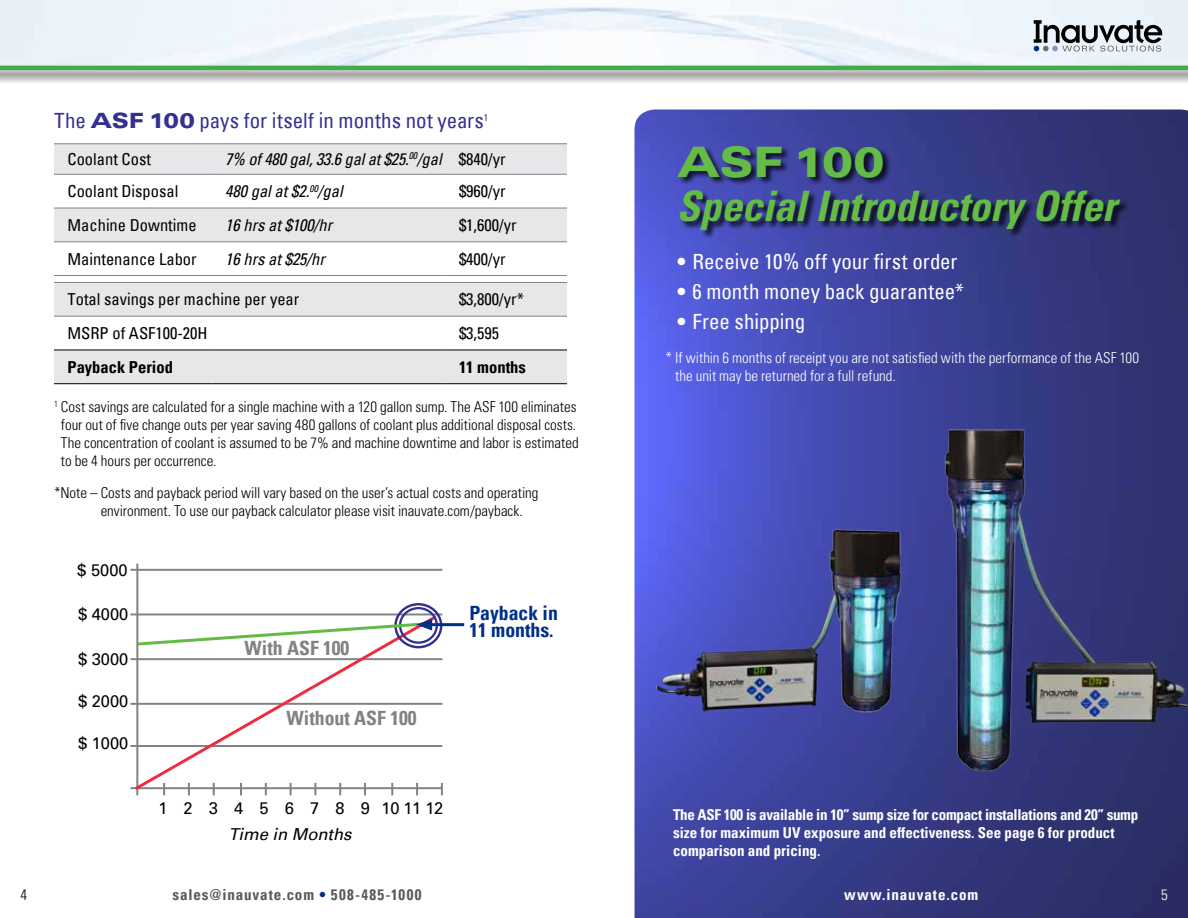
<style>
.page{position:relative;width:1188px;height:918px;background:#fff}
.page>*{position:absolute;margin:0;border:0;box-sizing:border-box;transform-origin:0 0}
.t1{font:italic 700 condensed 42px "Univers";color:#64bc46}
.t2{font:900 expanded 42px "Univers";letter-spacing:-.015em;color:#64bc46}
.t3{font:condensed 21px "Univers";letter-spacing:-.005em;color:#fff}
.t4{font:condensed 21px "Univers";color:#333092}
.t5{font:700 condensed 19.65px "Univers";color:#808285}
.t6{font:700 condensed 19.65px/16.5px "Univers";color:#002f87}
.t7{font:condensed 16.5px "Univers";color:#000}
.t8{font:italic condensed 16.5px "Univers";color:#000}
.t9{font:16.5px "Univers";color:#000}
.t10{font:700 condensed 16.5px "Univers";color:#000}
.t11{font:16.5px "Univers";letter-spacing:.98em;color:#000}
.t12{font:italic 16.5px "Univers";color:#000}
.t13{font:300 condensed 15px/18px "Univers LT Std";letter-spacing:-.005em;color:#000}
.t14{font:700 condensed 15px/18px "Univers";color:#fff}
.t15{font:300 condensed 15px/18px "Univers LT Std";color:#fff}
.t16{font:700 condensed 15px "Univers";letter-spacing:.065em;color:#58595b}
.t17{font:700 condensed 15px "Univers";letter-spacing:.065em;color:#fff}
.s1{font-weight:900;font-stretch:expanded}
.s2{font-style:normal}
.s3{font-family:"Univers LT Std";font-weight:300}
.s4{color:#002f87}
</style>
<div class="page">
<img style="left:634px;top:110px;width:554px;height:808px">
<div style="left:677px;top:145px;width:451px;height:94px;background:#000;opacity:.75"></div>
<div style="left:54px;top:145px;width:513px;height:238px;background:#e6e7e8"></div>
<svg style="left:54px;top:175px;width:513px;height:175px"></svg>
<hr style="left:54px;top:144px;width:158px;height:1px;background:#808285">
<hr style="left:212px;top:144px;width:234px;height:1px;background:#808285">
<hr style="left:446px;top:144px;width:121px;height:1px;background:#808285">
<hr style="left:54px;top:174px;width:158px;height:1px;background:#808285">
<hr style="left:212px;top:174px;width:234px;height:1px;background:#808285">
<hr style="left:446px;top:174px;width:121px;height:1px;background:#808285">
<hr style="left:54px;top:208px;width:158px;height:1px;background:#808285">
<hr style="left:212px;top:208px;width:234px;height:1px;background:#808285">
<hr style="left:446px;top:208px;width:121px;height:1px;background:#808285">
<hr style="left:54px;top:242px;width:158px;height:1px;background:#808285">
<hr style="left:212px;top:242px;width:234px;height:1px;background:#808285">
<hr style="left:446px;top:242px;width:121px;height:1px;background:#808285">
<hr style="left:54px;top:282px;width:158px;height:1px;background:#808285">
<hr style="left:212px;top:282px;width:234px;height:1px;background:#808285">
<hr style="left:446px;top:282px;width:121px;height:1px;background:#808285">
<hr style="left:54px;top:316px;width:158px;height:1px;background:#808285">
<hr style="left:212px;top:316px;width:234px;height:1px;background:#808285">
<hr style="left:446px;top:316px;width:121px;height:1px;background:#808285">
<hr style="left:54px;top:350px;width:158px;height:1px;background:#000">
<hr style="left:212px;top:350px;width:234px;height:1px;background:#000">
<hr style="left:54px;top:383px;width:158px;height:1px;background:#000">
<hr style="left:212px;top:383px;width:234px;height:1px;background:#000">
<hr style="left:446px;top:350px;width:121px;height:1px;background:#000">
<hr style="left:446px;top:383px;width:121px;height:1px;background:#000">
<hr style="left:54px;top:275px;width:158px;height:1px;background:#808285">
<hr style="left:212px;top:275px;width:234px;height:1px;background:#808285">
<hr style="left:446px;top:275px;width:121px;height:1px;background:#808285">
<hr style="left:136px;top:564px;width:2px;height:231px;background:#808285">
<hr style="left:130px;top:569px;width:312px;height:2px;background:#808285">
<hr style="left:130px;top:787px;width:312px;height:2px;background:#808285">
<hr style="left:130px;top:658px;width:312px;height:2px;background:#808285">
<hr style="left:130px;top:703px;width:312px;height:2px;background:#808285">
<hr style="left:130px;top:745px;width:312px;height:2px;background:#808285">
<hr style="left:130px;top:614px;width:312px;height:1px;background:#808285">
<svg style="left:441px;top:783px;width:2px;height:12px"></svg>
<svg style="left:132px;top:613px;width:308px;height:180px"></svg>
<div style="left:394px;top:603px;width:48px;height:45px;border:2px solid #333092;border-radius:50%"></div>
<div style="left:399px;top:607px;width:39px;height:37px;border:2px solid #333092;border-radius:50%"></div>
<hr style="left:426px;top:623px;width:38px;height:3px;background:#002f87">
<svg style="left:135px;top:619px;width:297px;height:28px"></svg>
<div style="left:0;top:64px;width:1188px;height:21px;background:#000;opacity:.75"></div>
<hr style="left:0;top:66px;width:1188px;height:4px;background:#41ad49">
<svg style="left:1034px;top:20px;width:128px;height:32px;background:#9da3a9"></svg>
<img style="left:641px;top:477px;width:276px;height:272px">
<img style="left:935px;top:413px;width:253px;height:370px">
<h2 class="t4" style="left:54px;top:108px;width:435px">The <span class="s1">ASF 100</span> pays for itself in months not years<sup>1</sup></h2>
<p class="t7" style="left:68px;top:149px;width:85px">Coolant Cost</p>
<p class="t8" style="left:225px;top:149px;width:282px">7% of 480 gal, 33.6 gal at $25.<sup>00</sup>/gal <span class="s2">$840/yr</span></p>
<p class="t7" style="left:67px;top:181px;width:112px">Coolant Disposal</p>
<p class="t8" style="left:225px;top:181px;width:119px">480 gal at $2.<sup>00</sup>/gal</p>
<p class="t7" style="left:459px;top:181px;width:48px">$960/yr</p>
<p class="t7" style="left:68px;top:215px;width:131px">Machine Downtime</p>
<p class="t8" style="left:225px;top:215px;width:109px">16 hrs at $100/hr</p>
<p class="t7" style="left:459px;top:215px;width:59px">$1,600/yr</p>
<p class="t7" style="left:68px;top:248px;width:131px">Maintenance Labor</p>
<p class="t8" style="left:225px;top:248px;width:101px">16 hrs at $25/hr</p>
<p class="t7" style="left:459px;top:248px;width:48px">$400/yr</p>
<p class="t7" style="left:68px;top:289px;width:233px">Total savings per machine per year</p>
<p class="t7" style="left:459px;top:289px;width:67px">$3,800/yr*</p>
<p class="t7" style="left:68px;top:323px;width:142px">MSRP of ASF100-20H</p>
<p class="t7" style="left:459px;top:323px;width:42px">$3,595</p>
<p class="t10" style="left:68px;top:357px;width:107px">Payback Period</p>
<p class="t10" style="left:459px;top:357px;width:68px">11 months</p>
<p class="t13" style="left:61px;top:398px;width:519px;text-indent:-7px"><sup>1</sup> Cost savings are calculated for a single machine with a 120 gallon sump. The ASF 100 eliminates four out of five change outs per year saving 480 gallons of coolant plus additional disposal costs.<br>The concentration of coolant is assumed to be 7% and machine downtime and labor is estimated to be 4 hours per occurrence.</p>
<p class="t13" style="left:101px;top:484px;width:439px;text-indent:-47px">*Note – Costs and payback period will vary based on the user’s actual costs and operating environment. To use our payback calculator please visit inauvate.com/payback.</p>
<p class="t9" style="left:77px;top:560px;width:52px">$ 5000</p>
<p class="t9" style="left:78px;top:605px;width:52px">$ 4000</p>
<p class="t9" style="left:78px;top:649px;width:52px">$ 3000</p>
<p class="t9" style="left:78px;top:691px;width:52px">$ 2000</p>
<p class="t9" style="left:78px;top:734px;width:52px">$ 1000</p>
<h3 class="t5" style="left:244px;top:637px;width:106px">With ASF 100</h3>
<h3 class="t5" style="left:286px;top:707px;width:132px">Without ASF 100</h3>
<h3 class="t6" style="left:469px;top:605px;width:90px">Payback in<br>11 months.</h3>
<p class="t11" style="left:158px;top:799px;width:287px">12345678910 11 12</p>
<p class="t12" style="left:229px;top:825px;width:124px">Time in Months</p>
<h1 class="t2" style="left:677px;top:137px;width:209px">ASF 100</h1>
<h1 class="t1" style="left:677px;top:180px;width:441px">Special Introductory Offer</h1>
<h2 class="t3" style="left:675px;top:248px;width:284px"><span class="s3">•</span> Receive 10% off your first order</h2>
<h2 class="t3" style="left:675px;top:278px;width:291px"><span class="s3">•</span> 6 month money back guarantee*</h2>
<h2 class="t3" style="left:675px;top:308px;width:132px"><span class="s3">•</span> Free shipping</h2>
<p class="t15" style="left:675px;top:349px;width:466px;text-indent:-10px">* If within 6 months of receipt you are not satisfied with the performance of the ASF 100 the unit may be returned for a full refund.</p>
<p class="t14" style="left:673px;top:806px;width:467px">The ASF 100 is available in 10” sump size for compact installations and 20” sump size for maximum UV exposure and effectiveness. See page 6 for product comparison and pricing.</p>
<p class="t13" style="left:20px;top:886px;width:8px">4</p>
<p class="t16" style="left:173px;top:886px;width:250px">sales@inauvate.com <span class="s4">•</span> 508-485-1000</p>
<p class="t17" style="left:844px;top:886px;width:136px">www.inauvate.com</p>
<p class="t15" style="left:1161px;top:886px;width:8px">5</p>
</div>
